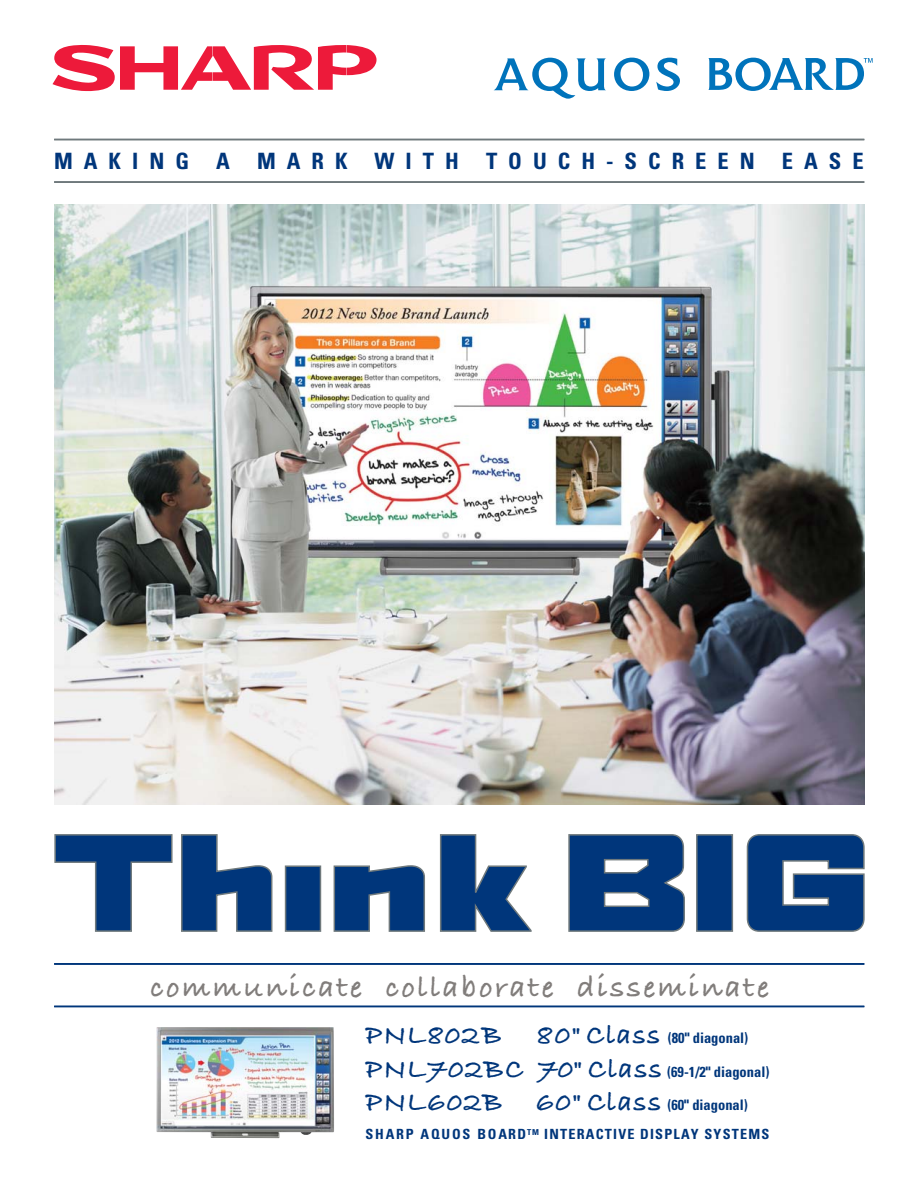
<style>
.page{position:relative;width:918px;height:1188px;background:#fff}
.page>*{position:absolute;margin:0;border:0;box-sizing:border-box;transform-origin:0 0}
.t1{font:31.5px "Bradley Hand ITCTT Bold";letter-spacing:.075em;color:#817d7b}
.t2{font:28.95px "Bradley Hand ITCTT Bold";letter-spacing:.045em;color:#00367b}
.t3{font:700 condensed 22.5px "Univers";letter-spacing:.49em;color:#00367b}
.t4{font:700 condensed 14.55px "Univers";color:#00367b}
.t5{font:700 condensed 14.1px "Univers";letter-spacing:.085em;color:#00367b}
.s1{font-family:"Univers";font-weight:700;font-stretch:condensed;font-size:14.55px}
.s2{font-family:"Bradley Hand ITCTT Bold";font-weight:400;font-stretch:normal;font-size:28.95px}
</style>
<div class="page">
<img style="left:54px;top:204px;width:810px;height:601px">
<svg style="left:52px;top:45px;width:325px;height:46px"></svg>
<svg style="left:284px;top:835px;width:450px;height:96px"></svg>
<svg style="left:54px;top:834px;width:119px;height:98px"></svg>
<svg style="left:181px;top:834px;width:92px;height:98px"></svg>
<div style="left:285px;top:865px;width:36px;height:67px;border:2px solid #6f797c"></div>
<svg style="left:333px;top:864px;width:93px;height:68px"></svg>
<svg style="left:439px;top:834px;width:93px;height:98px"></svg>
<svg style="left:568px;top:834px;width:118px;height:98px;background:#27538a"></svg>
<div style="left:696px;top:834px;width:37px;height:98px;border:2px solid #6f797c"></div>
<svg style="left:746px;top:834px;width:119px;height:98px;background:#28548a"></svg>
<hr style="left:54px;top:181px;width:810px;height:2px;background:#6f797c">
<hr style="left:54px;top:139px;width:810px;height:1px;background:#6f797c">
<hr style="left:54px;top:1006px;width:810px;height:1px;background:#00367b">
<hr style="left:54px;top:963px;width:810px;height:2px;background:#00367b">
<img style="left:156px;top:1027px;width:178px;height:111px">
<svg style="left:614px;top:58px;width:35px;height:33px"></svg>
<svg style="left:656px;top:58px;width:24px;height:33px"></svg>
<svg style="left:494px;top:58px;width:112px;height:41px"></svg>
<svg style="left:708px;top:58px;width:165px;height:33px"></svg>
<p class="t3" style="left:54px;top:153px;width:811px">MAKING A MARK WITH TOUCH-SCREEN EASE</p>
<p class="t1" style="left:150px;top:967px;width:620px">communicate collaborate disseminate</p>
<p class="t2" style="left:366px;top:1016px;width:384px">PNL802B 80" Class <span class="s1">(80" diagonal)</span></p>
<p class="t4" style="left:366px;top:1066px;width:405px"><span class="s2">PNL702BC 70" Class</span> (69-1/2" diagonal)</p>
<p class="t2" style="left:366px;top:1083px;width:384px">PNL602B 60" Class <span class="s1">(60" diagonal)</span></p>
<p class="t5" style="left:366px;top:1129px;width:405px">SHARP AQUOS BOARD<sup>TM</sup> INTERACTIVE DISPLAY SYSTEMS</p>
</div>
